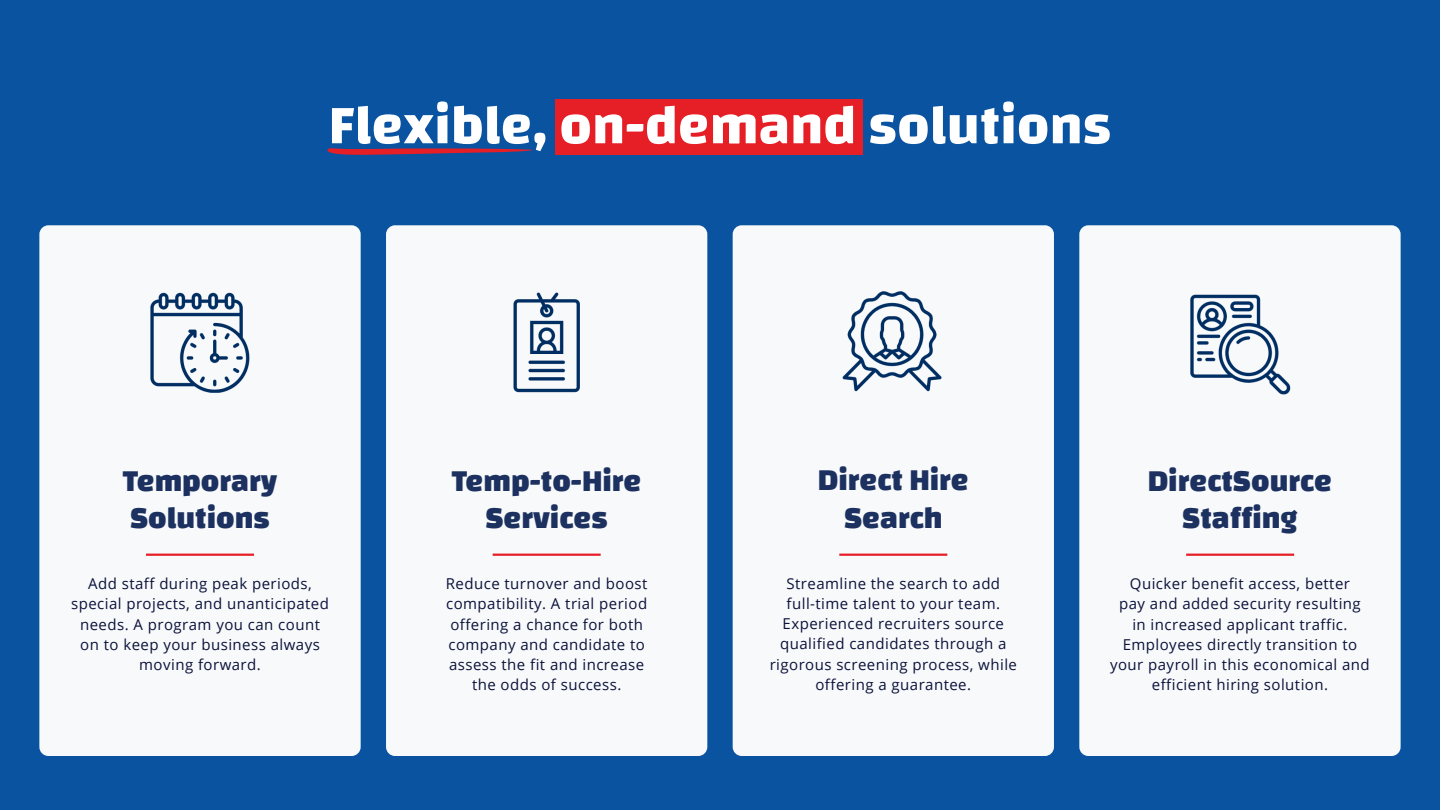
<style>
.page{position:relative;width:1440px;height:810px;background:#0953a1}
.page>*{position:absolute;margin:0;border:0;box-sizing:border-box;transform-origin:0 0}
.t1{font:700 56.25px "Changa";color:#fff}
.t2{font:800 31.5px/37.8px "Changa";color:#1c3160;text-align:center}
.t3{font:15px/20.2px "Open Sans";letter-spacing:.03em;color:#0b123b;text-align:center}
</style>
<div class="page">
<div style="left:39px;top:225px;width:322px;height:531px;background:#f8f9fa;border-radius:9px"></div>
<div style="left:386px;top:225px;width:321px;height:531px;background:#f8f9fa;border-radius:9px"></div>
<div style="left:733px;top:225px;width:321px;height:531px;background:#f8f9fa;border-radius:9px"></div>
<div style="left:1079px;top:225px;width:322px;height:531px;background:#f8f9fa;border-radius:9px"></div>
<img style="left:842px;top:291px;width:100px;height:101px">
<img style="left:150px;top:292px;width:100px;height:101px">
<img style="left:513px;top:292px;width:67px;height:101px">
<img style="left:1190px;top:294px;width:101px;height:101px">
<hr style="left:146px;top:554px;width:108px;height:2px;background:#e61e26">
<hr style="left:493px;top:554px;width:108px;height:2px;background:#e61e26">
<hr style="left:839px;top:554px;width:108px;height:2px;background:#e61e26">
<hr style="left:1186px;top:554px;width:108px;height:2px;background:#e61e26">
<div style="left:555px;top:99px;width:307px;height:56px;background:#e61e26"></div>
<svg style="left:327px;top:148px;width:206px;height:7px"></svg>
<p class="t1" style="left:329px;top:91px;width:784px">Flexible, on-demand solutions</p>
<p class="t2" style="left:123px;top:461px;width:156px;text-align:left">Temporary<br>Solutions</p>
<p class="t2" style="left:452px;top:461px;width:191px">Temp-to-Hire<br>Services</p>
<p class="t2" style="left:818px;top:460px;width:153px">Direct Hire</p>
<p class="t2" style="left:844px;top:498px;width:100px">Search</p>
<p class="t2" style="left:1148px;top:461px;width:186px">DirectSource<br>Staffing</p>
<p class="t3" style="left:71px;top:573px;width:259px">Add staff during peak periods, special projects, and unanticipated needs. A program you can count on to keep your business always moving forward.</p>
<p class="t3" style="left:446px;top:573px;width:203px">Reduce turnover and boost compatibility. A trial period offering a chance for both company and candidate to assess the fit and increase the odds of success.</p>
<p class="t3" style="left:770px;top:573px;width:249px">Streamline the search to add full-time talent to your team.<br>Experienced recruiters source qualified candidates through a rigorous screening process, while offering a guarantee.</p>
<p class="t3" style="left:1110px;top:573px;width:261px">Quicker benefit access, better<br>pay and added security resulting<br>in increased applicant traffic.<br>Employees directly transition to your payroll in this economical and efficient hiring solution.</p>
</div>
